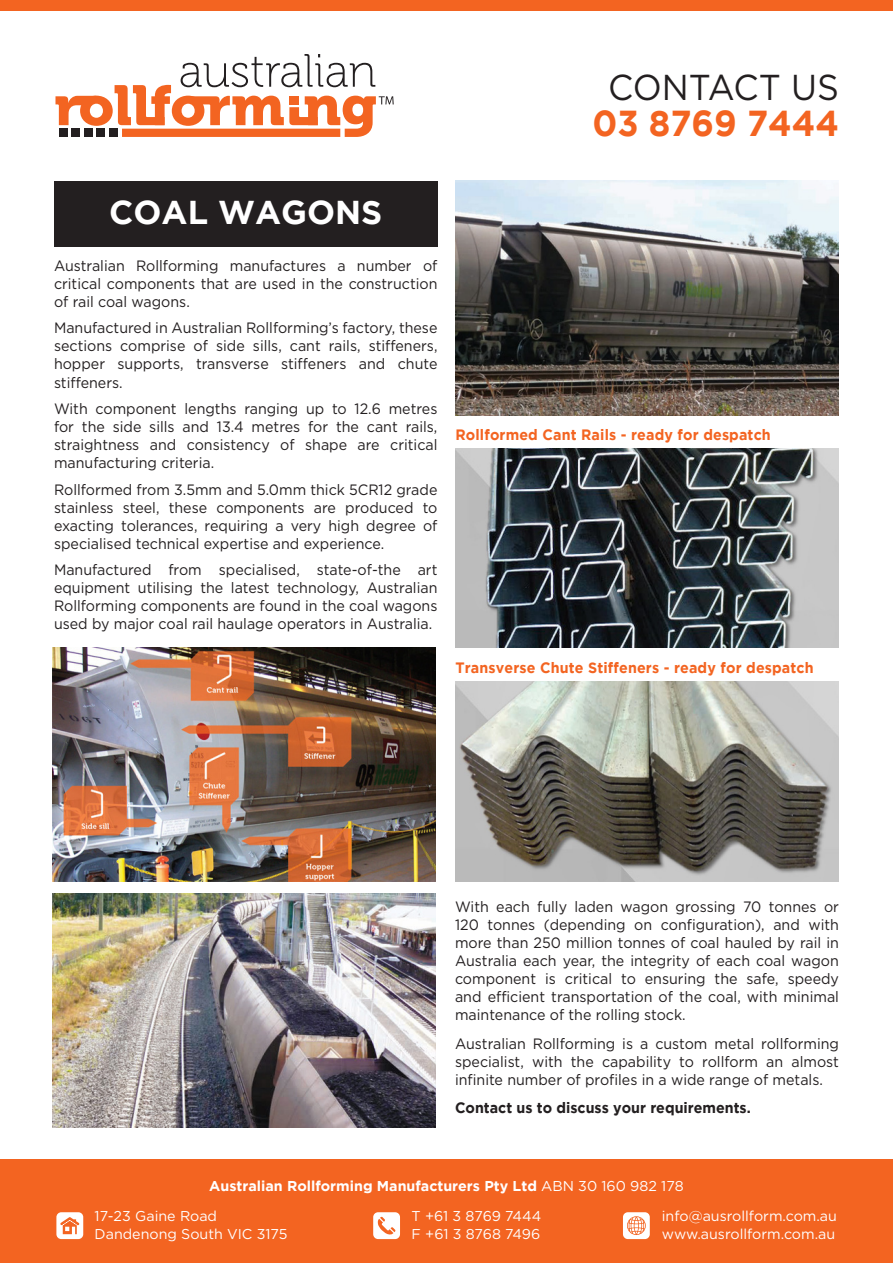
<style>
.page{position:relative;width:893px;height:1263px;background:#fff}
.page>*{position:absolute;margin:0;border:0;box-sizing:border-box;transform-origin:0 0}
.t1{font:700 36px "Gotham";color:#f36421;scale:.95 1}
.t2{font:36px "Gotham";color:#231f20;scale:.95 1}
.t3{font:700 33px "Gotham";color:#fff}
.BodyText{font:15px/18px "Gotham";color:#231f20;text-align:justify;scale:.95 1}
.SubHeading{font:15px/18px "Gotham";color:#231f20;text-align:justify;scale:.95 1}
.Subheading{font:700 15px "Gotham";letter-spacing:.01em;color:#f36421;scale:.95 1}
.SubHeading-2{font:700 15px "Gotham";color:#231f20;scale:.95 1}
.t4{font:14.25px "Gotham";color:#fff}
.t5{font:700 14.25px "Gotham";color:#fff}
.s1{font-weight:400}
</style>
<div class="page">
<div style="left:0;top:1160px;width:893px;height:103px;background:#f36421"></div>
<div style="left:0;top:0;width:893px;height:11px;background:#f36421"></div>
<div style="left:373px;top:1212px;width:27px;height:27px;background:#fff;border-radius:5px"></div>
<svg style="left:377px;top:1216px;width:19px;height:19px"></svg>
<div style="left:56px;top:1212px;width:27px;height:27px;background:#fff;border-radius:5px"></div>
<svg style="left:60px;top:1217px;width:19px;height:17px"></svg>
<div style="left:623px;top:1212px;width:27px;height:27px;background:#fff;border-radius:5px"></div>
<svg style="left:627px;top:1216px;width:19px;height:19px"></svg>
<svg style="left:55px;top:54px;width:339px;height:83px"></svg>
<div style="left:54px;top:181px;width:383px;height:66px;background:#231f20"></div>
<img style="left:455px;top:181px;width:384px;height:234px">
<img style="left:52px;top:647px;width:384px;height:234px">
<img style="left:52px;top:893px;width:384px;height:235px">
<img style="left:455px;top:448px;width:384px;height:199px">
<img style="left:455px;top:681px;width:384px;height:200px">
<p class="t2" style="left:608px;top:67px;width:245px">CONTACT US</p>
<p class="t1" style="left:592px;top:102px;width:261px">03 8769 7444</p>
<p class="t3" style="left:109px;top:194px;width:275px">COAL WAGONS</p>
<p class="BodyText" style="left:54px;top:256px;width:405px">Australian Rollforming manufactures a number of critical components that are used in the construction of rail coal wagons.</p>
<p class="BodyText" style="left:54px;top:319px;width:405px">Manufactured in Australian Rollforming’s factory, these sections comprise of side sills, cant rails, stiffeners, hopper supports, transverse stiffeners and chute stiffeners.</p>
<p class="BodyText" style="left:54px;top:399px;width:405px">With component lengths ranging up to 12.6 metres for the side sills and 13.4 metres for the cant rails, straightness and consistency of shape are critical manufacturing criteria.</p>
<p class="BodyText" style="left:54px;top:480px;width:405px">Rollformed from 3.5mm and 5.0mm thick 5CR12 grade stainless steel, these components are produced to exacting tolerances, requiring a very high degree of specialised technical expertise and experience.</p>
<p class="BodyText" style="left:54px;top:560px;width:405px">Manufactured from specialised, state-of-the art equipment utilising the latest technology, Australian Rollforming components are found in the coal wagons used by major coal rail haulage operators in Australia.</p>
<p class="Subheading" style="left:455px;top:426px;width:333px">Rollformed Cant Rails - ready for despatch</p>
<p class="Subheading" style="left:455px;top:659px;width:379px">Transverse Chute Stiffeners - ready for despatch</p>
<p class="BodyText" style="left:455px;top:897px;width:406px">With each fully laden wagon grossing 70 tonnes or 120 tonnes (depending on configuration), and with more than 250 million tonnes of coal hauled by rail in Australia each year, the integrity of each coal wagon component is critical to ensuring the safe, speedy and efficient transportation of the coal, with minimal maintenance of the rolling stock.</p>
<p class="SubHeading" style="left:455px;top:1034px;width:406px">Australian Rollforming is a custom metal rollforming specialist, with the capability to rollform an almost infinite number of profiles in a wide range of metals.</p>
<p class="SubHeading-2" style="left:455px;top:1099px;width:313px">Contact us to discuss your requirements.</p>
<p class="t5" style="left:209px;top:1178px;width:476px">Australian Rollforming Manufacturers Pty Ltd <span class="s1">ABN 30 160 982 178</span></p>
<p class="t4" style="left:95px;top:1208px;width:124px">17-23 Gaine Road</p>
<p class="t4" style="left:95px;top:1226px;width:194px">Dandenong South VIC 3175</p>
<p class="t4" style="left:662px;top:1208px;width:177px">info@ausrollform.com.au</p>
<p class="t4" style="left:662px;top:1226px;width:175px">www.ausrollform.com.au</p>
<p class="t4" style="left:412px;top:1208px;width:131px">T +61 3 8769 7444</p>
<p class="t4" style="left:412px;top:1226px;width:130px">F +61 3 8768 7496</p>
</div>
